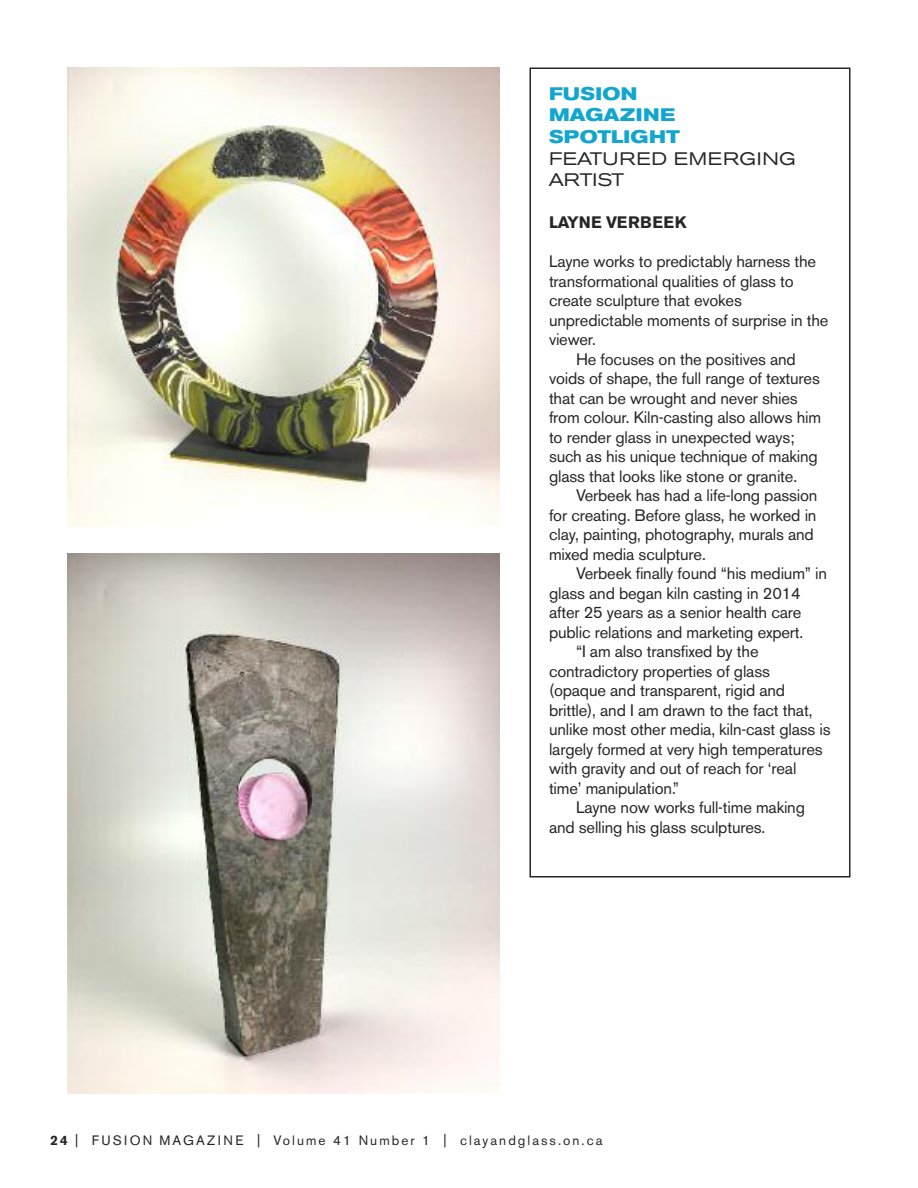
<style>
.page{position:relative;width:918px;height:1188px;background:#fff}
.page>*{position:absolute;margin:0;border:0;box-sizing:border-box;transform-origin:0 0}
.t1{font:700 expanded 18px/21.6px "Akzidenz Grotesk BE";letter-spacing:.02em;color:#12a6ce}
.t2{font:expanded 18px/21.6px "Akzidenz Grotesk BE";letter-spacing:.02em;color:#272627}
.t3{font:16.5px "Akzidenz Grotesk BE";letter-spacing:-.01em;color:#272627}
.t4{font:700 16.5px "Akzidenz Grotesk BE";letter-spacing:.03em;color:#272627}
.t5{font:13.5px "Akzidenz Grotesk BE";letter-spacing:.15em;color:#272627}
.s1{font-weight:700}
</style>
<div class="page">
<div style="left:530px;top:68px;width:320px;height:810px;border:2px solid #272627"></div>
<img style="left:68px;top:68px;width:432px;height:458px">
<img style="left:68px;top:554px;width:432px;height:539px">
<p class="t1" style="left:549px;top:84px;width:133px">FUSION<br>MAGAZINE<br>SPOTLIGHT</p>
<p class="t2" style="left:549px;top:149px;width:248px">FEATURED EMERGING<br>ARTIST</p>
<p class="t4" style="left:549px;top:216px;width:139px">LAYNE VERBEEK</p>
<p class="t3" style="left:549px;top:256px;width:269px">Layne works to predictably harness the</p>
<p class="t3" style="left:549px;top:275px;width:246px">transformational qualities of glass to</p>
<p class="t3" style="left:549px;top:295px;width:194px">create sculpture that evokes</p>
<p class="t3" style="left:549px;top:314px;width:281px">unpredictable moments of surprise in the</p>
<p class="t3" style="left:549px;top:334px;width:49px">viewer.</p>
<p class="t3" style="left:576px;top:353px;width:221px">He focuses on the positives and</p>
<p class="t3" style="left:549px;top:373px;width:272px">voids of shape, the full range of textures</p>
<p class="t3" style="left:549px;top:392px;width:250px">that can be wrought and never shies</p>
<p class="t3" style="left:549px;top:412px;width:274px">from colour. Kiln-casting also allows him</p>
<p class="t3" style="left:549px;top:431px;width:247px">to render glass in unexpected ways;</p>
<p class="t3" style="left:549px;top:451px;width:270px">such as his unique technique of making</p>
<p class="t3" style="left:549px;top:470px;width:250px">glass that looks like stone or granite.</p>
<p class="t3" style="left:576px;top:490px;width:243px">Verbeek has had a life-long passion</p>
<p class="t3" style="left:549px;top:509px;width:269px">for creating. Before glass, he worked in</p>
<p class="t3" style="left:549px;top:529px;width:266px">clay, painting, photography, murals and</p>
<p class="t3" style="left:549px;top:548px;width:158px">mixed media sculpture.</p>
<p class="t3" style="left:576px;top:568px;width:253px">Verbeek finally found “his medium” in</p>
<p class="t3" style="left:549px;top:587px;width:253px">glass and began kiln casting in 2014</p>
<p class="t3" style="left:549px;top:607px;width:254px">after 25 years as a senior health care</p>
<p class="t3" style="left:549px;top:626px;width:256px">public relations and marketing expert.</p>
<p class="t3" style="left:576px;top:646px;width:184px">“I am also transfixed by the</p>
<p class="t3" style="left:549px;top:665px;width:223px">contradictory properties of glass</p>
<p class="t3" style="left:549px;top:685px;width:238px">(opaque and transparent, rigid and</p>
<p class="t3" style="left:549px;top:704px;width:265px">brittle), and I am drawn to the fact that,</p>
<p class="t3" style="left:549px;top:724px;width:283px">unlike most other media, kiln-cast glass is</p>
<p class="t3" style="left:549px;top:743px;width:275px">largely formed at very high temperatures</p>
<p class="t3" style="left:549px;top:763px;width:249px">with gravity and out of reach for ‘real</p>
<p class="t3" style="left:549px;top:782px;width:132px">time’ manipulation.”</p>
<p class="t3" style="left:576px;top:802px;width:230px">Layne now works full-time making</p>
<p class="t3" style="left:549px;top:821px;width:218px">and selling his glass sculptures.</p>
<p class="t5" style="left:50px;top:1136px;width:554px"><span class="s1">24</span> | FUSION MAGAZINE | Volume 41 Number 1 | clayandglass.on.ca</p>
</div>
